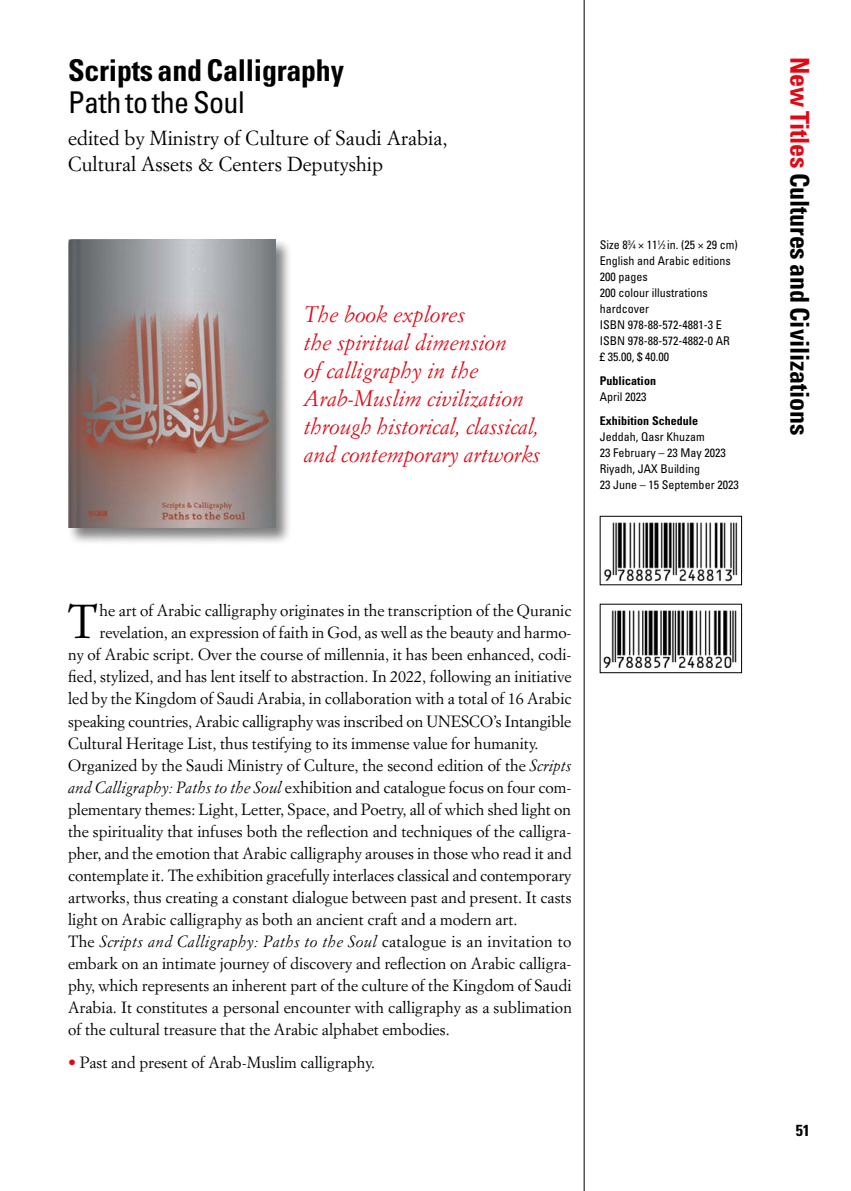
<style>
.page{position:relative;width:851px;height:1191px;background:#fff}
.page>*{position:absolute;margin:0;border:0;box-sizing:border-box;transform-origin:0 0}
.t1{font:46.8px "Simoncini Garamond";color:#000}
.t2{font:700 condensed 30px "Univers";letter-spacing:-.01em;color:#000}
.t3{font:condensed 30px "Univers";letter-spacing:-.02em;color:#000}
.t4{font:700 condensed 26px "Univers";letter-spacing:-.005em;color:#000}
.t5{font:italic 22px/28px "Simoncini Garamond";color:#e30613}
.t6{font:20px/26px "Simoncini Garamond";color:#000}
.t7{font:16px "Simoncini Garamond";color:#000}
.t8{font:italic 16px "Simoncini Garamond";letter-spacing:.02em;color:#000}
.t9{font:700 condensed 16px "Univers";color:#000}
.t10{font:condensed 12px/16px "Univers";color:#000}
.t11{font:700 condensed 12px "Univers";color:#000}
.s1{font-size:6.6px}
.s2{font-style:italic}
.s3{font-style:normal}
.s4{color:#e30613}
</style>
<div class="page">
<hr style="left:583px;top:0;width:1px;height:1191px;background:#000">
<div style="left:66px;top:237px;width:227px;height:309px;background:#000;opacity:.5"></div>
<img style="left:68px;top:239px;width:207px;height:289px">
<img style="left:604px;top:522px;width:134px;height:60px">
<div style="left:600px;top:516px;width:141px;height:69px;border:1px solid #000"></div>
<img style="left:603px;top:610px;width:134px;height:59px">
<div style="left:600px;top:604px;width:141px;height:69px;border:1px solid #000"></div>
<h2 class="t2" style="left:68px;top:51px;width:277px">Scripts and Calligraphy</h2>
<h2 class="t3" style="left:68px;top:83px;width:178px">Path to the Soul</h2>
<p class="t6" style="left:68px;top:124px;width:381px">edited by Ministry of Culture of Saudi Arabia,<br>Cultural Assets &amp; Centers Deputyship</p>
<h3 class="t5" style="left:304px;top:300px;width:238px">The book explores<br>the spiritual dimension<br>of calligraphy in the<br>Arab-Muslim civilization through historical, classical, and contemporary artworks</h3>
<p class="t10" style="left:600px;top:236px;width:139px">Size 8<sup>3</sup>⁄<span class="s1">4</span> × 11<sup>1</sup>⁄<span class="s1">2</span> in. (25 × 29 cm)<br>English and Arabic editions<br>200 pages<br>200 colour illustrations hardcover<br>ISBN 978-88-572-4881-3 E<br>ISBN 978-88-572-4882-0 AR £ 35.00, $ 40.00</p>
<p class="t11" style="left:600px;top:373px;width:58px">Publication</p>
<p class="t10" style="left:600px;top:388px;width:48px">April 2023</p>
<p class="t11" style="left:600px;top:413px;width:100px">Exhibition Schedule</p>
<p class="t10" style="left:600px;top:428px;width:140px">Jeddah, Qasr Khuzam<br>23 February – 23 May 2023<br>Riyadh, JAX Building<br>23 June – 15 September 2023</p>
<h1 class="t1" style="left:67px;top:593px;width:32px">T</h1>
<p class="t7" style="left:100px;top:601px;width:473px">he art of Arabic calligraphy originates in the transcription of the Quranic</p>
<p class="t7" style="left:100px;top:623px;width:473px">revelation, an expression of faith in God, as well as the beauty and harmo-</p>
<p class="t7" style="left:68px;top:645px;width:505px">ny of Arabic script. Over the course of millennia, it has been enhanced, codi-</p>
<p class="t7" style="left:68px;top:667px;width:505px">fied, stylized, and has lent itself to abstraction. In 2022, following an initiative</p>
<p class="t7" style="left:68px;top:689px;width:505px">led by the Kingdom of Saudi Arabia, in collaboration with a total of 16 Arabic</p>
<p class="t7" style="left:68px;top:711px;width:504px">speaking countries, Arabic calligraphy was inscribed on UNESCO’s Intangible</p>
<p class="t7" style="left:68px;top:733px;width:472px">Cultural Heritage List, thus testifying to its immense value for humanity.</p>
<p class="t7" style="left:68px;top:755px;width:505px">Organized by the Saudi Ministry of Culture, the second edition of the <span class="s2">Scripts</span></p>
<p class="t7" style="left:68px;top:777px;width:505px"><span class="s2">and Calligraphy: Paths to the Soul</span> exhibition and catalogue focus on four com-</p>
<p class="t7" style="left:68px;top:799px;width:504px">plementary themes: Light, Letter, Space, and Poetry, all of which shed light on</p>
<p class="t7" style="left:68px;top:821px;width:504px">the spirituality that infuses both the reflection and techniques of the calligra-</p>
<p class="t7" style="left:68px;top:843px;width:505px">pher, and the emotion that Arabic calligraphy arouses in those who read it and</p>
<p class="t7" style="left:68px;top:865px;width:504px">contemplate it. The exhibition gracefully interlaces classical and contemporary</p>
<p class="t7" style="left:68px;top:887px;width:505px">artworks, thus creating a constant dialogue between past and present. It casts</p>
<p class="t7" style="left:68px;top:909px;width:451px">light on Arabic calligraphy as both an ancient craft and a modern art.</p>
<p class="t8" style="left:68px;top:931px;width:504px"><span class="s3">The</span> Scripts and Calligraphy: Paths to the Soul <span class="s3">catalogue is an invitation to</span></p>
<p class="t7" style="left:68px;top:953px;width:505px">embark on an intimate journey of discovery and reflection on Arabic calligra-</p>
<p class="t7" style="left:68px;top:975px;width:505px">phy, which represents an inherent part of the culture of the Kingdom of Saudi</p>
<p class="t7" style="left:68px;top:997px;width:505px">Arabia. It constitutes a personal encounter with calligraphy as a sublimation</p>
<p class="t7" style="left:68px;top:1019px;width:383px">of the cultural treasure that the Arabic alphabet embodies.</p>
<p class="t7" style="left:68px;top:1052px;width:308px"><span class="s4">•</span> Past and present of Arab-Muslim calligraphy.</p>
<h3 class="t4" style="left:815px;top:57px;width:380px;rotate:90deg"><span class="s4">New Titles</span> Cultures and Civilizations</h3>
<p class="t9" style="left:795px;top:1120px;width:16px">51</p>
</div>
